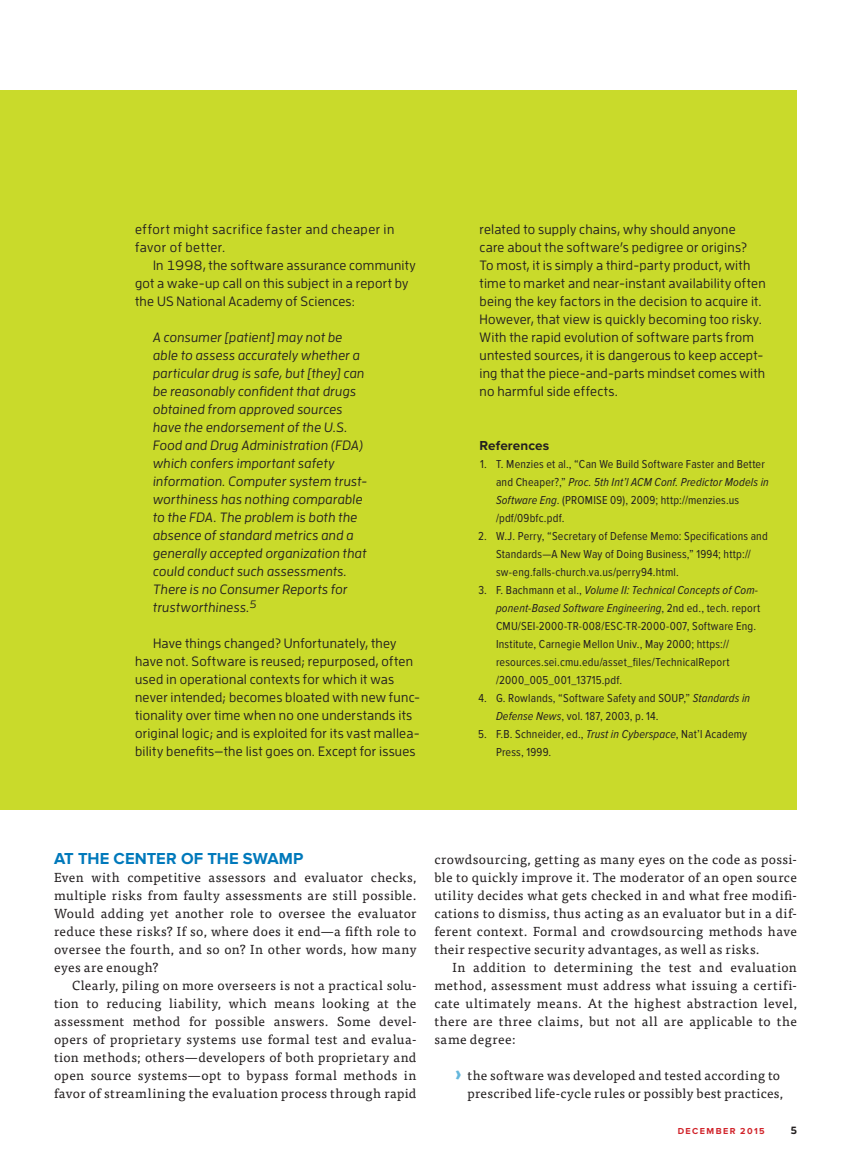
<style>
.page{position:relative;width:851px;height:1161px;background:#fff}
.page>*{position:absolute;margin:0;border:0;box-sizing:border-box;transform-origin:0 0}
.t1{font:700 16.5px "Proxima Nova";letter-spacing:.005em;color:#0079bb}
.t2{font:500 13.5px/18px "Enzo OT";letter-spacing:.02em;color:#231f20}
.t3{font:italic 500 13.5px/18px "Enzo OT";letter-spacing:.015em;color:#231f20}
.t4{font:700 13.5px "Proxima Nova";letter-spacing:.01em;color:#231f20}
.t5{font:13.2px/18px "Tisa Pro";letter-spacing:.03em;color:#231f20;text-align:justify}
.t6{font:12px/18px "Proxima Nova Cond";letter-spacing:.015em;color:#231f20}
.t7{font:700 10.5px "Enzo OT";color:#231f20}
.t8{font:700 9px "Proxima Nova";letter-spacing:.16em;color:#d1232a}
.s1{font-style:italic}
.s2{font-weight:700;font-size:19.5px;color:#65b7dc}
</style>
<div class="page">
<div style="left:0;top:90px;width:796px;height:720px;background:#c9da2b"></div>
<p class="t2" style="left:135px;top:220px;width:261px">effort might sacrifice faster and cheaper in favor of better.</p>
<p class="t2" style="left:135px;top:256px;width:282px;text-indent:18px">In 1998, the software assurance community got a wake-up call on this subject in a report by the US National Academy of Sciences:</p>
<p class="t3" style="left:153px;top:328px;width:216px">A consumer [patient] may not be able to assess accurately whether a particular drug is safe, but [they] can be reasonably confident that drugs obtained from approved sources have the endorsement of the U.S.<br>Food and Drug Administration (FDA) which confers important safety information. Computer system trust&shy;worthiness has nothing comparable to the FDA. The problem is both the absence of standard metrics and a generally accepted organization that could conduct such assessments.<br>There is no Consumer Reports for trustworthiness.<sup>5</sup></p>
<p class="t2" style="left:135px;top:634px;width:286px;text-indent:18px">Have things changed? Unfortunately, they have not. Software is reused; repurposed, often used in operational contexts for which it was never intended; becomes bloated with new func&shy;tionality over time when no one understands its original logic; and is exploited for its vast mallea&shy;bility benefits—the list goes on. Except for issues</p>
<p class="t2" style="left:479px;top:220px;width:288px">related to supply chains, why should anyone<br>care about the software’s pedigree or origins?<br>To most, it is simply a third-party product, with time to market and near-instant availability often being the key factors in the decision to acquire it.<br>However, that view is quickly becoming too risky.<br>With the rapid evolution of software parts from untested sources, it is dangerous to keep accept&shy;ing that the piece-and-parts mindset comes with no harmful side effects.</p>
<p class="t4" style="left:479px;top:438px;width:71px">References</p>
<p class="t6" style="left:496px;top:455px;width:274px;text-indent:-16px">1. T. Menzies et al., “Can We Build Software Faster and Better and Cheaper?,” <span class="s1">Proc. 5th Int’l ACM Conf. Predictor Models in Software Eng</span>. (PROMISE 09), 2009; http://menzies.us /pdf/09bfc.pdf.</p>
<p class="t6" style="left:496px;top:527px;width:273px;text-indent:-18px">2. W.J. Perry, “Secretary of Defense Memo: Specifications and<br>Standards—A New Way of Doing Business,” 1994; http:// sw-eng.falls-church.va.us/perry94.html.</p>
<p class="t6" style="left:496px;top:581px;width:266px;text-indent:-18px">3. F. Bachmann et al., <span class="s1">Volume II: Technical Concepts of Com&shy;ponent-Based Software Engineering</span>, 2nd ed., tech. report CMU/SEI-2000-TR-008/ESC-TR-2000-007, Software Eng.<br>Institute, Carnegie Mellon Univ., May 2000; https:// resources.sei.cmu.edu/asset_files/TechnicalReport /2000_005_001_13715.pdf.</p>
<p class="t6" style="left:496px;top:689px;width:255px;text-indent:-17px">4. G. Rowlands, “Software Safety and SOUP,” <span class="s1">Standards in<br>Defense News</span>, vol. 187, 2003, p. 14.</p>
<p class="t6" style="left:496px;top:725px;width:253px;text-indent:-18px">5. F.B. Schneider, ed., <span class="s1">Trust in Cyberspace</span>, Nat’l Academy<br>Press, 1999.</p>
<p class="t1" style="left:54px;top:849px;width:251px">AT THE CENTER OF THE SWAMP</p>
<p class="t5" style="left:54px;top:868px;width:364px">Even with competitive assessors and evaluator checks, multiple risks from faulty assessments are still possible.<br>Would adding yet another role to oversee the evaluator reduce these risks? If so, where does it end—a fifth role to oversee the fourth, and so on? In other words, how many eyes are enough?</p>
<p class="t5" style="left:54px;top:976px;width:364px;text-indent:18px">Clearly, piling on more overseers is not a practical solu&shy;tion to reducing liability, which means looking at the assessment method for possible answers. Some devel&shy;opers of proprietary systems use formal test and evalua&shy;tion methods; others—developers of both proprietary and open source systems—opt to bypass formal methods in favor of streamlining the evaluation process through rapid</p>
<p class="t5" style="left:434px;top:850px;width:364px">crowdsourcing, getting as many eyes on the code as possi&shy;ble to quickly improve it. The moderator of an open source utility decides what gets checked in and what free modifi&shy;cations to dismiss, thus acting as an evaluator but in a dif&shy;ferent context. Formal and crowdsourcing methods have their respective security advantages, as well as risks.</p>
<p class="t5" style="left:434px;top:957px;width:364px;text-indent:18px">In addition to determining the test and evaluation method, assessment must address what issuing a certifi&shy;cate ultimately means. At the highest abstraction level, there are three claims, but not all are applicable to the same degree:</p>
<p class="t5" style="left:454px;top:1066px;width:330px;text-align:right"><span class="s2">›</span> the software was developed and tested according to prescribed life-cycle rules or possibly best practices,</p>
<p class="t8" style="left:677px;top:1126px;width:88px">DECEMBER 2015</p>
<p class="t7" style="left:790px;top:1124px;width:8px">5</p>
</div>
